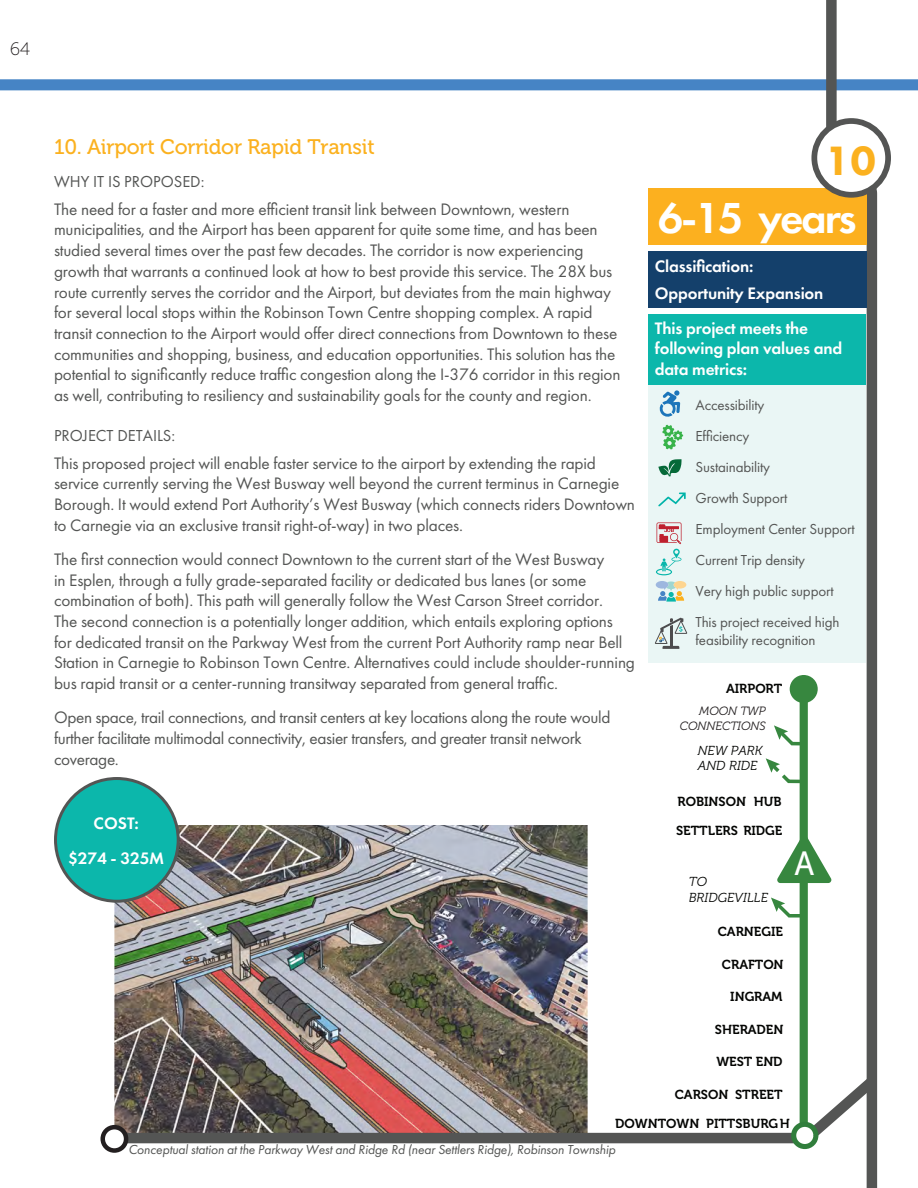
<style>
.page{position:relative;width:918px;height:1188px;background:#fff}
.page>*{position:absolute;margin:0;border:0;box-sizing:border-box;transform-origin:0 0}
.t1{font:600 45px "Futura PT";letter-spacing:-.05em;color:#fff}
.t2{font:800 42.6px "Futura PT";color:#fbb11f}
.t3{font:33.45px "Museo Sans 500";color:#fff;scale:.95 1}
.t4{font:21px "Museo 500";letter-spacing:-.01em;color:#fbb11f}
.t5{font:18px "Museo 100";color:#231f20}
.t6{font:17.25px/20.7px "Futura PT";letter-spacing:-.01em;color:#545554}
.t7{font:600 17.25px/20.7px "Futura PT";letter-spacing:-.01em;color:#fff}
.t8{font:16.5px "Futura PT";color:#545554}
.t9{font:15px/18px "Futura PT";letter-spacing:-.01em;color:#545554}
.SubBullets-Columns{font:italic 13.5px "Futura PT";letter-spacing:-.01em;color:#545554}
.t10{font:13.05px "Museo 700";color:#040503}
.t11{font:italic 13.05px/15.6px "Museo 300";color:#040503}
.t12{font:italic 12px/14.4px "Museo 300";letter-spacing:-.01em;color:#231f20;text-align:right}
</style>
<div class="page">
<div style="left:0;top:79px;width:918px;height:11px;background:#4684c5"></div>
<svg style="left:821px;top:0;width:64px;height:1188px"></svg>
<img style="left:114px;top:825px;width:474px;height:242px">
<div style="left:648px;top:251px;width:218px;height:56px;background:#14406b"></div>
<div style="left:648px;top:314px;width:218px;height:73px;background:#0cb7ab"></div>
<div style="left:648px;top:385px;width:218px;height:278px;background:#eaf6f5"></div>
<svg style="left:659px;top:390px;width:21px;height:27px"></svg>
<svg style="left:656px;top:522px;width:26px;height:53px"></svg>
<svg style="left:656px;top:581px;width:30px;height:21px"></svg>
<svg style="left:655px;top:618px;width:32px;height:31px"></svg>
<svg style="left:658px;top:459px;width:24px;height:17px"></svg>
<div style="left:56px;top:779px;width:122px;height:122px;background:#0cb7ab;border-radius:50%"></div>
<div style="left:54px;top:777px;width:126px;height:126px;border:3px solid #545554;border-radius:50%"></div>
<div style="left:648px;top:188px;width:218px;height:56px;background:#fcb01f"></div>
<svg style="left:662px;top:425px;width:21px;height:25px"></svg>
<svg style="left:658px;top:492px;width:28px;height:14px"></svg>
<svg style="left:103px;top:1067px;width:782px;height:82px"></svg>
<div style="left:814px;top:121px;width:74px;height:74px;background:#fff;border-radius:50%"></div>
<div style="left:811px;top:118px;width:80px;height:80px;border:6px solid #545554;border-radius:50%"></div>
<svg style="left:103px;top:1127px;width:23px;height:24px"></svg>
<div style="left:100px;top:1125px;width:28px;height:28px;border:4px solid #231f20;border-radius:50%"></div>
<div style="left:800px;top:687px;width:8px;height:456px;background:#37873f"></div>
<div style="left:790px;top:675px;width:28px;height:28px;background:#37873f;border-radius:50%"></div>
<svg style="left:771px;top:898px;width:29px;height:21px"></svg>
<svg style="left:774px;top:725px;width:26px;height:22px"></svg>
<svg style="left:766px;top:758px;width:34px;height:27px"></svg>
<div style="left:791px;top:1122px;width:27px;height:27px;background:#fff;border:5px solid #307e3c;border-radius:50%"></div>
<svg style="left:777px;top:835px;width:55px;height:48px"></svg>
<p class="t5" style="left:10px;top:39px;width:21px">64</p>
<p class="t4" style="left:54px;top:135px;width:322px">10. Airport Corridor Rapid Transit</p>
<p class="t8" style="left:54px;top:172px;width:152px">WHY IT IS PROPOSED:</p>
<p class="t6" style="left:54px;top:199px;width:568px">The need for a faster and more efficient transit link between Downtown, western municipalities, and the Airport has been apparent for quite some time, and has been studied several times over the past few decades. The corridor is now experiencing growth that warrants a continued look at how to best provide this service. The 28X bus route currently serves the corridor and the Airport, but deviates from the main highway for several local stops within the Robinson Town Centre shopping complex. A rapid transit connection to the Airport would offer direct connections from Downtown to these communities and shopping, business, and education opportunities. This solution has the potential to significantly reduce traffic congestion along the I-376 corridor in this region as well, contributing to resiliency and sustainability goals for the county and region.</p>
<p class="t8" style="left:54px;top:426px;width:123px">PROJECT DETAILS:</p>
<p class="t6" style="left:54px;top:452px;width:583px">This proposed project will enable faster service to the airport by extending the rapid service currently serving the West Busway well beyond the current terminus in Carnegie Borough. It would extend Port Authority’s West Busway (which connects riders Downtown to Carnegie via an exclusive transit right-of-way) in two places.</p>
<p class="t6" style="left:54px;top:549px;width:583px">The first connection would connect Downtown to the current start of the West Busway<br>in Esplen, through a fully grade-separated facility or dedicated bus lanes (or some combination of both). This path will generally follow the West Carson Street corridor.<br>The second connection is a potentially longer addition, which entails exploring options for dedicated transit on the Parkway West from the current Port Authority ramp near Bell Station in Carnegie to Robinson Town Centre. Alternatives could include shoulder-running bus rapid transit or a center-running transitway separated from general traffic.</p>
<p class="t6" style="left:54px;top:707px;width:558px">Open space, trail connections, and transit centers at key locations along the route would further facilitate multimodal connectivity, easier transfers, and greater transit network coverage.</p>
<p class="t7" style="left:94px;top:813px;width:47px">COST:</p>
<p class="t7" style="left:68px;top:847px;width:98px">$274 - 325M</p>
<p class="t2" style="left:825px;top:134px;width:52px">10</p>
<p class="t1" style="left:658px;top:190px;width:201px">6-15 years</p>
<p class="t7" style="left:655px;top:256px;width:100px">Classification:</p>
<p class="t7" style="left:655px;top:283px;width:170px">Opportunity Expansion</p>
<p class="t7" style="left:655px;top:317px;width:189px">This project meets the following plan values and data metrics:</p>
<p class="t9" style="left:695px;top:396px;width:70px">Accessibility</p>
<p class="t9" style="left:695px;top:427px;width:55px">Efficiency</p>
<p class="t9" style="left:695px;top:458px;width:76px">Sustainability</p>
<p class="t9" style="left:695px;top:489px;width:93px">Growth Support</p>
<p class="t9" style="left:695px;top:520px;width:161px">Employment Center Support</p>
<p class="t9" style="left:695px;top:551px;width:111px">Current Trip density</p>
<p class="t9" style="left:695px;top:582px;width:140px">Very high public support</p>
<p class="t9" style="left:695px;top:613px;width:146px">This project received high feasibility recognition</p>
<p class="t10" style="left:726px;top:681px;width:58px">AIRPORT</p>
<p class="t12" style="left:680px;top:704px;width:87px">MOON TWP<br>CONNECTIONS</p>
<p class="t11" style="left:698px;top:743px;width:66px">NEW PARK<br>AND RIDE</p>
<p class="t10" style="left:677px;top:794px;width:106px">ROBINSON HUB</p>
<p class="t10" style="left:676px;top:823px;width:108px">SETTLERS RIDGE</p>
<p class="t11" style="left:689px;top:874px;width:81px">TO<br>BRIDGEVILLE</p>
<p class="t10" style="left:718px;top:924px;width:67px">CARNEGIE</p>
<p class="t10" style="left:722px;top:957px;width:63px">CRAFTON</p>
<p class="t10" style="left:730px;top:989px;width:54px">INGRAM</p>
<p class="t10" style="left:715px;top:1022px;width:70px">SHERADEN</p>
<p class="t10" style="left:716px;top:1054px;width:68px">WEST END</p>
<p class="t10" style="left:675px;top:1087px;width:109px">CARSON STREET</p>
<h3 class="t3" style="left:794px;top:845px;width:22px">A</h3>
<p class="t10" style="left:615px;top:1116px;width:176px">DOWNTOWN PITTSBURGH</p>
<p class="SubBullets-Columns" style="left:128px;top:1142px;width:489px">Conceptual station at the Parkway West and Ridge Rd (near Settlers Ridge), Robinson Township</p>
</div>
